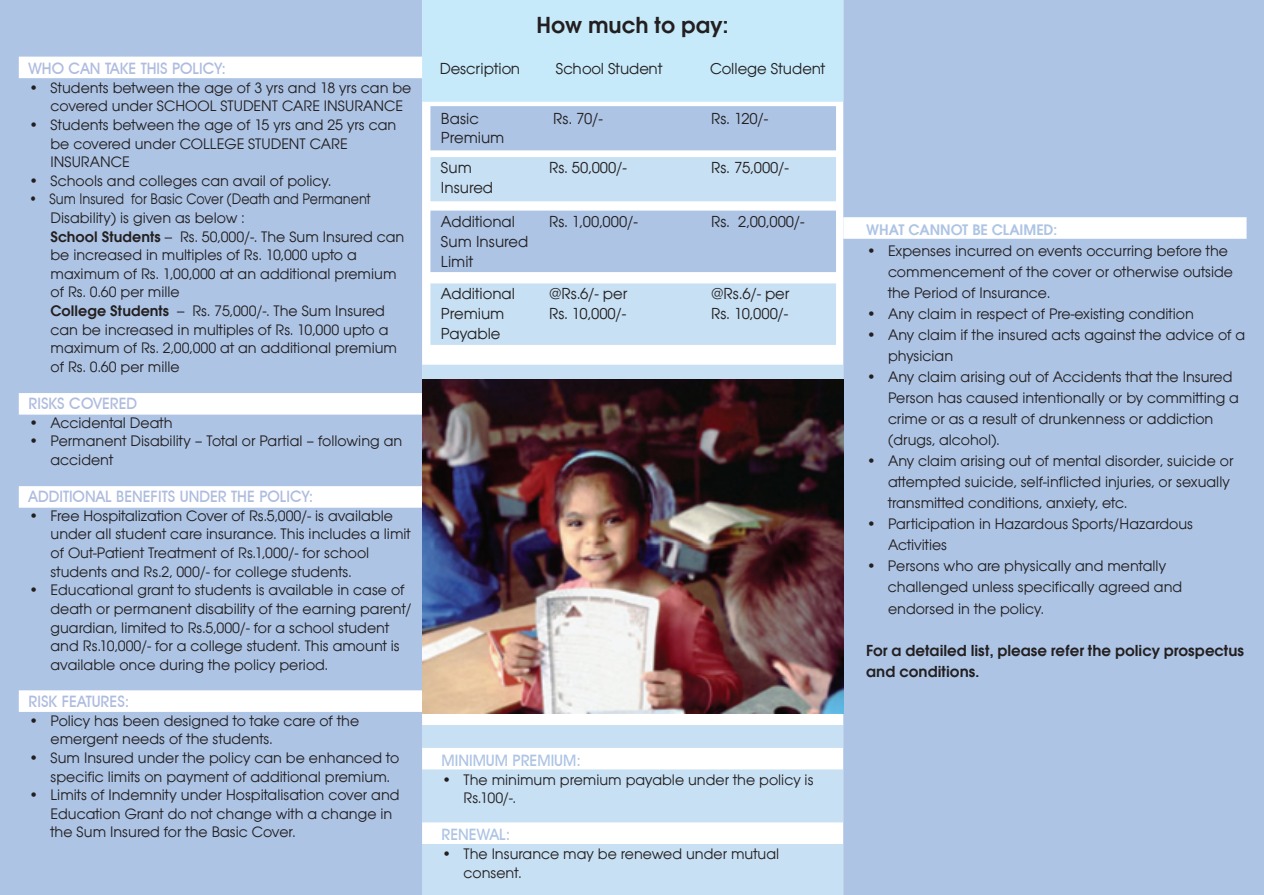
<style>
.page{position:relative;width:1264px;height:895px;background:#fff}
.page>*{position:absolute;margin:0;border:0;box-sizing:border-box;transform-origin:0 0}
.t1{font:600 24px "Avant Gar Got Itc TEE";color:#231f20}
.t2{font:16.5px/29.7px "Avant Gar Got Itc TEE";color:#231f20}
.t3{font:600 16.5px/21px "Avant Gar Got Itc TEE";color:#231f20}
.t4{font:15.75px/18.6px "Avant Gar Got Itc TEE";color:#231f20}
.t5{font:15.75px/18.6px "Avant Gar Got Itc TEE";color:#231f20;scale:.9 1}
.t6{font:500 15.75px "Avant Garde IT Cby BT";color:#aebcdf}
.t7{font:500 15.75px "Avant Garde IT Cby BT";color:#adc4e5}
.t8{font:600 15.75px "Avant Gar Got Itc TEE";color:#adc4e5}
.s1{font-weight:600}
</style>
<div class="page">
<div style="left:422px;top:724px;width:421px;height:170px;background:#c7e0f3"></div>
<div style="left:0;top:0;width:422px;height:894px;background:#adc4e5"></div>
<div style="left:422px;top:747px;width:421px;height:22px;background:#fff"></div>
<div style="left:422px;top:822px;width:421px;height:21px;background:#fff"></div>
<div style="left:19px;top:57px;width:403px;height:21px;background:#fff"></div>
<div style="left:19px;top:393px;width:403px;height:21px;background:#fff"></div>
<div style="left:19px;top:486px;width:403px;height:21px;background:#fff"></div>
<div style="left:19px;top:690px;width:403px;height:21px;background:#fff"></div>
<div style="left:843px;top:0;width:420px;height:894px;background:#adc4e5"></div>
<div style="left:843px;top:217px;width:403px;height:22px;background:#fff"></div>
<div style="left:422px;top:0;width:421px;height:102px;background:#c6eafa"></div>
<div style="left:422px;top:364px;width:421px;height:16px;background:#c7e0f3"></div>
<div style="left:430px;top:106px;width:406px;height:44px;background:#adc4e5"></div>
<div style="left:430px;top:157px;width:406px;height:44px;background:#c7e0f3"></div>
<div style="left:430px;top:210px;width:406px;height:62px;background:#adc4e5"></div>
<div style="left:430px;top:283px;width:406px;height:62px;background:#c7e0f3"></div>
<img style="left:422px;top:380px;width:421px;height:333px">
<p class="t6" style="left:29px;top:59px;width:199px">WHO CAN TAKE THIS POLICY:</p>
<p class="t4" style="left:50px;top:78px;width:362px;text-indent:-22px">• Students between the age of 3 yrs and 18 yrs can be covered under SCHOOL STUDENT CARE INSURANCE</p>
<p class="t4" style="left:50px;top:115px;width:347px;text-indent:-22px">• Students between the age of 15 yrs and 25 yrs can be covered under COLLEGE STUDENT CARE<br>INSURANCE</p>
<p class="t4" style="left:29px;top:171px;width:304px">• Schools and colleges can avail of policy.</p>
<p class="t5" style="left:50px;top:190px;width:394px;text-indent:-22px">• Sum Insured for Basic Cover (Death and Permanent Disability) is given as below :<br><span class="s1">School Students</span> -- Rs. 50,000/-. The Sum Insured can be increased in multiples of Rs. 10,000 upto a maximum of Rs. 1,00,000 at an additional premium of Rs. 0.60 per mille<br><span class="s1">College Students</span> -- Rs. 75,000/-. The Sum Insured can be increased in multiples of Rs. 10,000 upto a maximum of Rs. 2,00,000 at an additional premium of Rs. 0.60 per mille</p>
<p class="t6" style="left:29px;top:394px;width:110px">RISKS COVERED</p>
<p class="t4" style="left:29px;top:413px;width:145px">• Accidental Death</p>
<p class="t4" style="left:50px;top:431px;width:353px;text-indent:-22px">• Permanent Disability – Total or Partial – following an accident</p>
<p class="t6" style="left:29px;top:487px;width:286px">ADDITIONAL BENEFITS UNDER THE POLICY:</p>
<p class="t4" style="left:50px;top:506px;width:362px;text-indent:-22px">• Free Hospitalization Cover of Rs.5,000/- is available under all student care insurance. This includes a limit of Out-Patient Treatment of Rs.1,000/- for school students and Rs.2, 000/- for college students.</p>
<p class="t4" style="left:50px;top:580px;width:363px;text-indent:-22px">• Educational grant to students is available in case of death or permanent disability of the earning parent/ guardian, limited to Rs.5,000/- for a school student and Rs.10,000/- for a college student. This amount is available once during the policy period.</p>
<p class="t6" style="left:29px;top:691px;width:102px">RISK FEATURES:</p>
<p class="t4" style="left:50px;top:710px;width:310px;text-indent:-22px">• Policy has been designed to take care of the emergent needs of the students.</p>
<p class="t4" style="left:50px;top:748px;width:350px;text-indent:-22px">• Sum Insured under the policy can be enhanced to specific limits on payment of additional premium.</p>
<p class="t4" style="left:50px;top:785px;width:350px;text-indent:-22px">• Limits of Indemnity under Hospitalisation cover and<br>Education Grant do not change with a change in the Sum Insured for the Basic Cover.</p>
<h1 class="t1" style="left:536px;top:11px;width:193px">How much to pay:</h1>
<p class="t2" style="left:440px;top:54px;width:82px">Description</p>
<p class="t2" style="left:556px;top:54px;width:108px">School Student</p>
<p class="t2" style="left:710px;top:54px;width:117px">College Student</p>
<p class="t2" style="left:441px;top:103px;width:39px">Basic</p>
<p class="t2" style="left:553px;top:103px;width:51px">Rs. 70/-</p>
<p class="t2" style="left:711px;top:103px;width:58px">Rs. 120/-</p>
<p class="t2" style="left:441px;top:123px;width:65px">Premium<br>Sum</p>
<p class="t2" style="left:549px;top:153px;width:79px">Rs. 50,000/-</p>
<p class="t2" style="left:711px;top:153px;width:79px">Rs. 75,000/-</p>
<p class="t2" style="left:441px;top:170px;width:76px;line-height:34.2px">Insured<br>Additional</p>
<p class="t2" style="left:549px;top:207px;width:90px">Rs. 1,00,000/-</p>
<p class="t2" style="left:711px;top:207px;width:95px">Rs. 2,00,000/-</p>
<p class="t2" style="left:441px;top:231px;width:89px;line-height:19.8px">Sum Insured<br>Limit</p>
<p class="t2" style="left:441px;top:279px;width:76px">Additional</p>
<p class="t2" style="left:549px;top:279px;width:80px">@Rs.6/- per</p>
<p class="t2" style="left:711px;top:279px;width:80px">@Rs.6/- per</p>
<p class="t2" style="left:441px;top:299px;width:65px">Premium</p>
<p class="t2" style="left:549px;top:299px;width:78px">Rs. 10,000/-</p>
<p class="t2" style="left:711px;top:299px;width:78px">Rs. 10,000/-</p>
<p class="t2" style="left:441px;top:318px;width:61px">Payable</p>
<p class="t7" style="left:441px;top:750px;width:141px">MINIMUM PREMIUM:</p>
<p class="t4" style="left:463px;top:769px;width:351px;text-indent:-22px">• The minimum premium payable under the policy is<br>Rs.100/-.</p>
<p class="t7" style="left:441px;top:824px;width:70px">RENEWAL:</p>
<p class="t4" style="left:463px;top:844px;width:317px;text-indent:-22px">• The Insurance may be renewed under mutual consent.</p>
<p class="t8" style="left:866px;top:220px;width:192px">WHAT CANNOT BE CLAIMED:</p>
<p class="t4" style="left:887px;top:240px;width:346px;line-height:21px;text-indent:-22px">• Expenses incurred on events occurring before the commencement of the cover or otherwise outside the Period of Insurance.</p>
<p class="t4" style="left:866px;top:304px;width:329px">• Any claim in respect of Pre-existing condition</p>
<p class="t4" style="left:887px;top:324px;width:359px;line-height:21px;text-indent:-22px">• Any claim if the insured acts against the advice of a physician</p>
<p class="t4" style="left:887px;top:366px;width:352px;line-height:21px;text-indent:-22px">• Any claim arising out of Accidents that the Insured Person has caused intentionally or by committing a crime or as a result of drunkenness or addiction (drugs, alcohol).</p>
<p class="t4" style="left:887px;top:450px;width:347px;line-height:21px;text-indent:-22px">• Any claim arising out of mental disorder, suicide or attempted suicide, self-inflicted injuries, or sexually transmitted conditions, anxiety, etc.</p>
<p class="t4" style="left:887px;top:513px;width:306px;line-height:21px;text-indent:-22px">• Participation in Hazardous Sports/Hazardous<br>Activities</p>
<p class="t4" style="left:887px;top:555px;width:296px;line-height:21px;text-indent:-22px">• Persons who are physically and mentally challenged unless specifically agreed and endorsed in the policy.</p>
<p class="t3" style="left:866px;top:639px;width:379px">For a detailed list, please refer the policy prospectus and conditions.</p>
</div>
